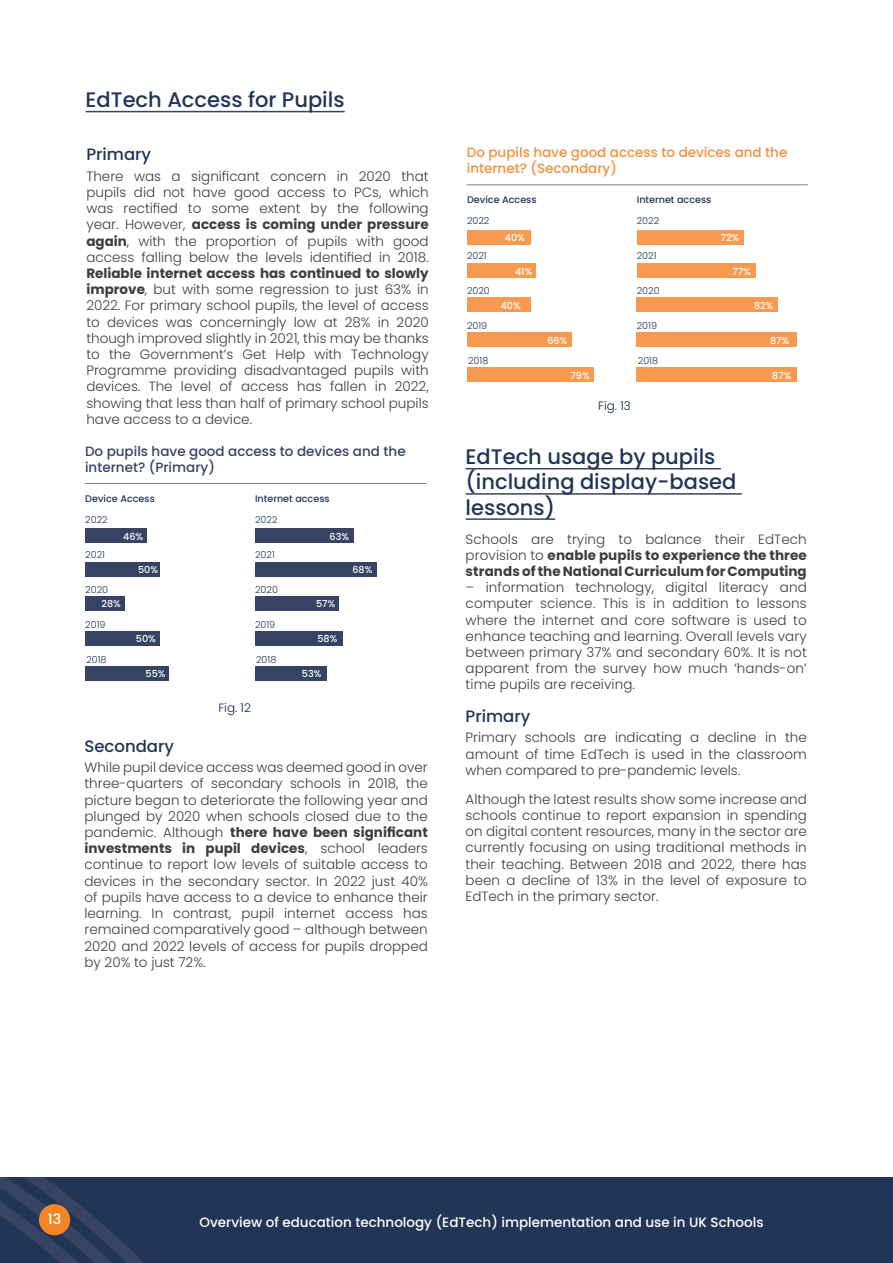
<style>
.page{position:relative;width:893px;height:1263px;background:#fff}
.page>*{position:absolute;margin:0;border:0;box-sizing:border-box;transform-origin:0 0}
.t1{font:500 21px/25.2px "Poppins";color:#213556}
.t2{font:500 16.5px "Poppins";color:#213556}
.t3{font:500 14.25px "Poppins";color:#fff}
.t4{font:300 13.5px/16.2px "Poppins";color:#3e3e3f;text-align:justify}
.t5{font:700 13.5px/16.2px "Poppins";color:#3e3e3f;text-align:justify}
.t6{font:500 13.5px "Poppins";color:#fff}
.t7{font:500 13.5px/16.2px "Poppins";color:#f68f3b}
.t8{font:500 13.5px/16.2px "Poppins";color:#364362}
.t9{font:300 12px "Poppins";color:#0e274a}
.t10{font:300 9.6px "Poppins";color:#213556}
.t11{font:500 9.6px "Poppins";color:#fff}
.t12{font:500 9.6px "Poppins";color:#213556}
.s1{font-weight:700}
.s2{font-weight:300}
</style>
<div class="page">
<div style="left:0;top:1178px;width:893px;height:85px;background:#213556"></div>
<svg style="left:0;top:1178px;width:144px;height:85px"></svg>
<div style="left:39px;top:1204px;width:31px;height:31px;background:#f58429;border-radius:50%"></div>
<hr style="left:86px;top:111px;width:259px;height:1px;background:#364362">
<hr style="left:466px;top:468px;width:255px;height:1px;background:#364362">
<hr style="left:466px;top:493px;width:276px;height:2px;background:#364362">
<hr style="left:466px;top:518px;width:89px;height:2px;background:#364362">
<div style="left:85px;top:529px;width:62px;height:14px;background:#364362"></div>
<div style="left:255px;top:529px;width:99px;height:14px;background:#364362"></div>
<div style="left:85px;top:562px;width:75px;height:14px;background:#364362"></div>
<div style="left:255px;top:562px;width:122px;height:14px;background:#364362"></div>
<div style="left:85px;top:596px;width:39px;height:14px;background:#364362"></div>
<div style="left:255px;top:596px;width:84px;height:14px;background:#364362"></div>
<div style="left:85px;top:631px;width:75px;height:14px;background:#364362"></div>
<div style="left:255px;top:631px;width:87px;height:14px;background:#364362"></div>
<div style="left:85px;top:666px;width:84px;height:14px;background:#364362"></div>
<div style="left:255px;top:666px;width:72px;height:14px;background:#364362"></div>
<hr style="left:85px;top:483px;width:341px;height:1px;background:#808285">
<div style="left:467px;top:230px;width:64px;height:14px;background:#f79a50"></div>
<div style="left:637px;top:230px;width:106px;height:14px;background:#f79a50"></div>
<div style="left:467px;top:264px;width:68px;height:14px;background:#f79a50"></div>
<div style="left:637px;top:264px;width:118px;height:14px;background:#f79a50"></div>
<div style="left:467px;top:298px;width:64px;height:14px;background:#f79a50"></div>
<div style="left:637px;top:298px;width:141px;height:14px;background:#f79a50"></div>
<div style="left:467px;top:333px;width:104px;height:14px;background:#f79a50"></div>
<div style="left:637px;top:333px;width:160px;height:14px;background:#f79a50"></div>
<div style="left:467px;top:368px;width:127px;height:14px;background:#f79a50"></div>
<div style="left:637px;top:368px;width:160px;height:14px;background:#f79a50"></div>
<hr style="left:467px;top:184px;width:341px;height:1px;background:#808285">
<p class="t1" style="left:86px;top:87px;width:260px">EdTech Access for Pupils</p>
<p class="t2" style="left:86px;top:145px;width:66px">Primary</p>
<p class="t4" style="left:86px;top:168px;width:344px">There was a significant concern in 2020 that pupils did not have good access to PCs, which was rectified to some extent by the following year. However, <span class="s1">access is coming under pressure again</span>, with the proportion of pupils with good access falling below the levels identified in 2018.<br><span class="s1">Reliable internet access has continued to slowly improve</span>, but with some regression to just 63% in 2022. For primary school pupils, the level of access to devices was concerningly low at 28% in 2020 though improved slightly in 2021, this may be thanks to the Government’s Get Help with Technology Programme providing disadvantaged pupils with devices. The level of access has fallen in 2022, showing that less than half of primary school pupils have access to a device.</p>
<p class="t8" style="left:85px;top:443px;width:322px">Do pupils have good access to devices and the internet? (Primary)</p>
<p class="t12" style="left:85px;top:493px;width:71px">Device Access</p>
<p class="t10" style="left:85px;top:514px;width:24px">2022</p>
<p class="t10" style="left:255px;top:514px;width:24px">2022</p>
<p class="t10" style="left:85px;top:549px;width:21px">2021</p>
<p class="t10" style="left:255px;top:549px;width:21px">2021</p>
<p class="t10" style="left:85px;top:584px;width:24px">2020</p>
<p class="t10" style="left:255px;top:584px;width:24px">2020</p>
<p class="t10" style="left:85px;top:619px;width:22px">2019</p>
<p class="t10" style="left:255px;top:619px;width:22px">2019</p>
<p class="t10" style="left:86px;top:654px;width:22px">2018</p>
<p class="t10" style="left:256px;top:654px;width:22px">2018</p>
<p class="t12" style="left:255px;top:493px;width:76px">Internet access</p>
<p class="t11" style="left:123px;top:531px;width:22px">46%</p>
<p class="t11" style="left:329px;top:531px;width:21px">63%</p>
<p class="t11" style="left:138px;top:564px;width:21px">50%</p>
<p class="t11" style="left:352px;top:564px;width:21px">68%</p>
<p class="t11" style="left:102px;top:598px;width:21px">28%</p>
<p class="t11" style="left:316px;top:598px;width:21px">57%</p>
<p class="t11" style="left:136px;top:633px;width:21px">50%</p>
<p class="t11" style="left:317px;top:633px;width:21px">58%</p>
<p class="t11" style="left:146px;top:668px;width:21px">55%</p>
<p class="t11" style="left:302px;top:668px;width:21px">53%</p>
<p class="t9" style="left:218px;top:701px;width:34px">Fig. 12</p>
<p class="t2" style="left:84px;top:736px;width:91px">Secondary</p>
<p class="t4" style="left:84px;top:759px;width:345px">While pupil device access was deemed good in over three-quarters of secondary schools in 2018, the picture began to deteriorate the following year and plunged by 2020 when schools closed due to the pandemic. Although <span class="s1">there have been significant investments in pupil devices</span>, school leaders continue to report low levels of suitable access to devices in the secondary sector. In 2022 just 40% of pupils have access to a device to enhance their learning. In contrast, pupil internet access has remained comparatively good – although between 2020 and 2022 levels of access for pupils dropped by 20% to just 72%.</p>
<p class="t7" style="left:467px;top:144px;width:322px">Do pupils have good access to devices and the internet? (Secondary)</p>
<p class="t12" style="left:467px;top:194px;width:71px">Device Access</p>
<p class="t10" style="left:467px;top:215px;width:24px">2022</p>
<p class="t10" style="left:637px;top:215px;width:24px">2022</p>
<p class="t10" style="left:467px;top:250px;width:21px">2021</p>
<p class="t10" style="left:637px;top:250px;width:21px">2021</p>
<p class="t10" style="left:467px;top:285px;width:24px">2020</p>
<p class="t10" style="left:637px;top:285px;width:24px">2020</p>
<p class="t10" style="left:467px;top:320px;width:22px">2019</p>
<p class="t10" style="left:637px;top:320px;width:22px">2019</p>
<p class="t10" style="left:468px;top:355px;width:22px">2018</p>
<p class="t10" style="left:638px;top:355px;width:22px">2018</p>
<p class="t12" style="left:637px;top:194px;width:76px">Internet access</p>
<p class="t11" style="left:505px;top:232px;width:22px">40%</p>
<p class="t11" style="left:721px;top:232px;width:20px">72%</p>
<p class="t11" style="left:515px;top:266px;width:19px">41%</p>
<p class="t11" style="left:732px;top:266px;width:20px">77%</p>
<p class="t11" style="left:501px;top:300px;width:22px">40%</p>
<p class="t11" style="left:754px;top:300px;width:21px">82%</p>
<p class="t11" style="left:547px;top:335px;width:22px">66%</p>
<p class="t11" style="left:770px;top:335px;width:21px">87%</p>
<p class="t11" style="left:571px;top:370px;width:21px">79%</p>
<p class="t11" style="left:772px;top:370px;width:21px">87%</p>
<p class="t9" style="left:598px;top:399px;width:34px">Fig. 13</p>
<p class="t1" style="left:466px;top:444px;width:272px">EdTech usage by pupils (including display-based lessons)</p>
<p class="t5" style="left:466px;top:531px;width:343px"><span class="s2">Schools are trying to balance their EdTech provision to</span> enable pupils to experience the three strands of the National Curriculum for Computing</p>
<p class="t4" style="left:466px;top:579px;width:343px">– information technology, digital literacy and computer science. This is in addition to lessons where the internet and core software is used to enhance teaching and learning. Overall levels vary between primary 37% and secondary 60%. It is not apparent from the survey how much ‘hands-on’ time pupils are receiving.</p>
<p class="t2" style="left:466px;top:707px;width:66px">Primary</p>
<p class="t4" style="left:466px;top:730px;width:343px">Primary schools are indicating a decline in the amount of time EdTech is used in the classroom when compared to pre-pandemic levels.</p>
<p class="t4" style="left:466px;top:791px;width:343px">Although the latest results show some increase and schools continue to report expansion in spending on digital content resources, many in the sector are currently focusing on using traditional methods in their teaching. Between 2018 and 2022, there has been a decline of 13% in the level of exposure to EdTech in the primary sector.</p>
<p class="t3" style="left:48px;top:1211px;width:15px">13</p>
<p class="t6" style="left:200px;top:1214px;width:565px">Overview of education technology (EdTech) implementation and use in UK Schools</p>
</div>
